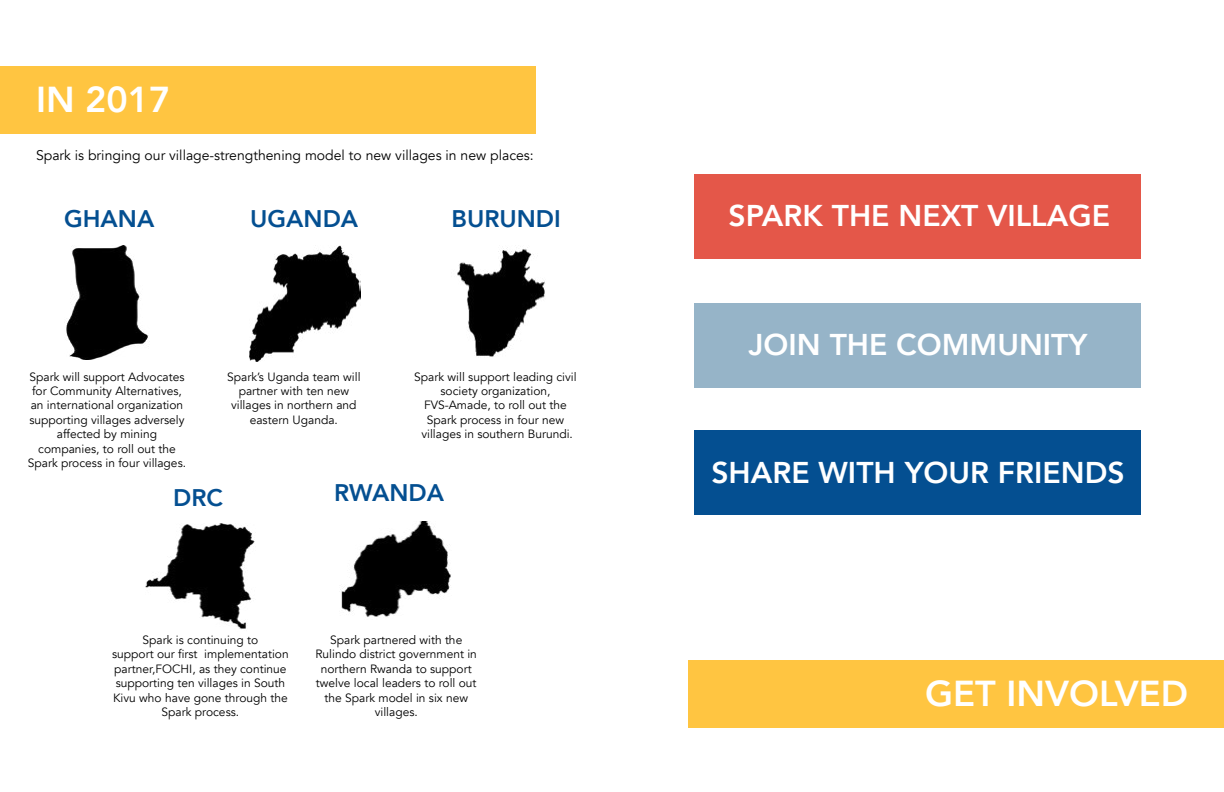
<style>
.page{position:relative;width:1224px;height:792px;background:#fff}
.page>*{position:absolute;margin:0;border:0;box-sizing:border-box;transform-origin:0 0}
.t1{font:800 36px "Avenir";color:#fff}
.t2{font:800 30px "Avenir";color:#fff}
.t3{font:800 24px "Avenir";color:#044f91}
.t4{font:14px "Avenir";color:#000}
.t5{font:12px/14.4px "Avenir";color:#000;text-align:center}
</style>
<div class="page">
<div style="left:0;top:66px;width:536px;height:68px;background:#ffc541"></div>
<img style="left:66px;top:245px;width:83px;height:115px">
<img style="left:249px;top:246px;width:112px;height:116px">
<img style="left:145px;top:523px;width:110px;height:106px">
<img style="left:457px;top:247px;width:88px;height:110px">
<img style="left:341px;top:522px;width:110px;height:95px">
<div style="left:688px;top:660px;width:536px;height:68px;background:#ffc541"></div>
<div style="left:694px;top:174px;width:448px;height:85px;background:#e45749"></div>
<div style="left:694px;top:304px;width:448px;height:84px;background:#96b4c8"></div>
<div style="left:694px;top:430px;width:448px;height:86px;background:#044f91"></div>
<h1 class="t1" style="left:36px;top:71px;width:136px">IN 2017</h1>
<p class="t4" style="left:36px;top:147px;width:499px">Spark is bringing our village-strengthening model to new villages in new places:</p>
<h3 class="t3" style="left:64px;top:200px;width:92px">GHANA</h3>
<h3 class="t3" style="left:250px;top:200px;width:109px">UGANDA</h3>
<h3 class="t3" style="left:451px;top:200px;width:111px">BURUNDI</h3>
<p class="t5" style="left:28px;top:369px;width:160px">Spark will support Advocates for Community Alternatives, an international organization supporting villages adversely affected by mining companies, to roll out the<br>Spark process in four villages.</p>
<p class="t5" style="left:227px;top:369px;width:135px">Spark’s Uganda team will partner with ten new villages in northern and eastern Uganda.</p>
<p class="t5" style="left:414px;top:369px;width:164px">Spark will support leading civil society organization,<br>FVS-Amade, to roll out the<br>Spark process in four new villages in southern Burundi.</p>
<h3 class="t3" style="left:173px;top:478px;width:51px">DRC</h3>
<h3 class="t3" style="left:334px;top:473px;width:112px">RWANDA</h3>
<p class="t5" style="left:112px;top:633px;width:178px">Spark is continuing to<br>support our first implementation partner,FOCHI, as they continue supporting ten villages in South<br>Kivu who have gone through the<br>Spark process.</p>
<p class="t5" style="left:316px;top:633px;width:163px">Spark partnered with the<br>Rulindo district government in northern Rwanda to support twelve local leaders to roll out the Spark model in six new villages.</p>
<h2 class="t2" style="left:728px;top:192px;width:383px">SPARK THE NEXT VILLAGE</h2>
<h2 class="t2" style="left:749px;top:321px;width:340px">JOIN THE COMMUNITY</h2>
<h2 class="t2" style="left:711px;top:449px;width:415px">SHARE WITH YOUR FRIENDS</h2>
<h1 class="t1" style="left:925px;top:665px;width:264px">GET INVOLVED</h1>
</div>
